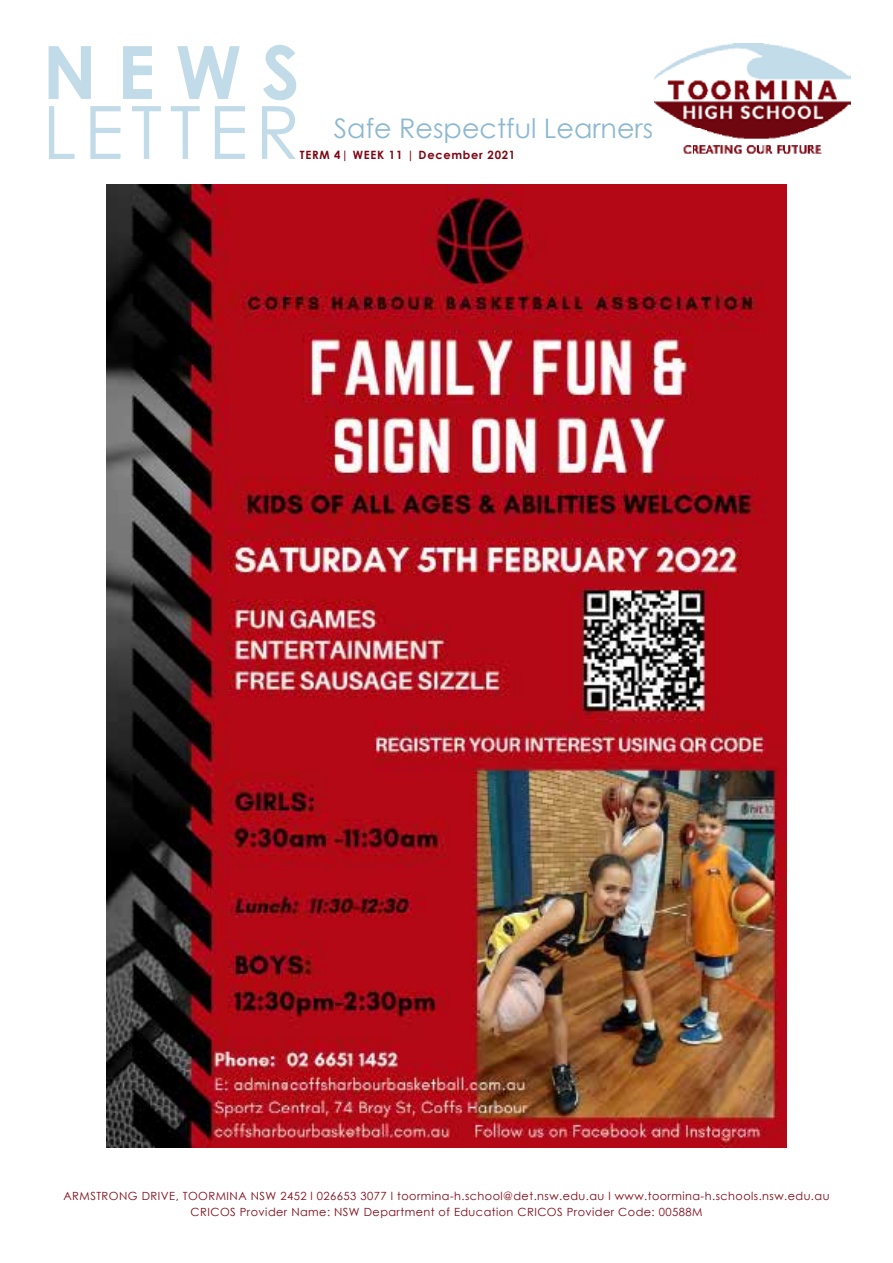
<style>
.page{position:relative;width:893px;height:1263px;background:#fff}
.page>*{position:absolute;margin:0;border:0;box-sizing:border-box;transform-origin:0 0}
.t1{font:73.5px "Century Gothic";letter-spacing:.1em;color:#c2dbe8}
.t2{font:700 73.5px "Century Gothic";color:#c2dbe8}
.t3{font:27px "Century Gothic";color:#8db9cf}
.t4{font:700 11.4px "Century Gothic";letter-spacing:.065em;color:#7e0713}
.t5{font:11.25px/16.5px "Century Gothic";letter-spacing:.04em;color:#7e0713;text-align:center}
</style>
<div class="page">
<img style="left:654px;top:44px;width:196px;height:110px">
<img style="left:106px;top:185px;width:681px;height:962px">
<h1 class="t2" style="left:43px;top:16px;width:259px">NEWS</h1>
<h1 class="t1" style="left:43px;top:81px;width:259px">LETTER</h1>
<h2 class="t3" style="left:334px;top:110px;width:321px">Safe Respectful Learners</h2>
<p class="t4" style="left:300px;top:146px;width:217px">TERM 4| WEEK 11 | December 2021</p>
<p class="t5" style="left:63px;top:1187px;width:767px">ARMSTRONG DRIVE, TOORMINA NSW 2452 l 026653 3077 l toormina-h.school@det.nsw.edu.au l www.toormina-h.schools.nsw.edu.au<br>CRICOS Provider Name: NSW Department of Education CRICOS Provider Code: 00588M</p>
</div>
